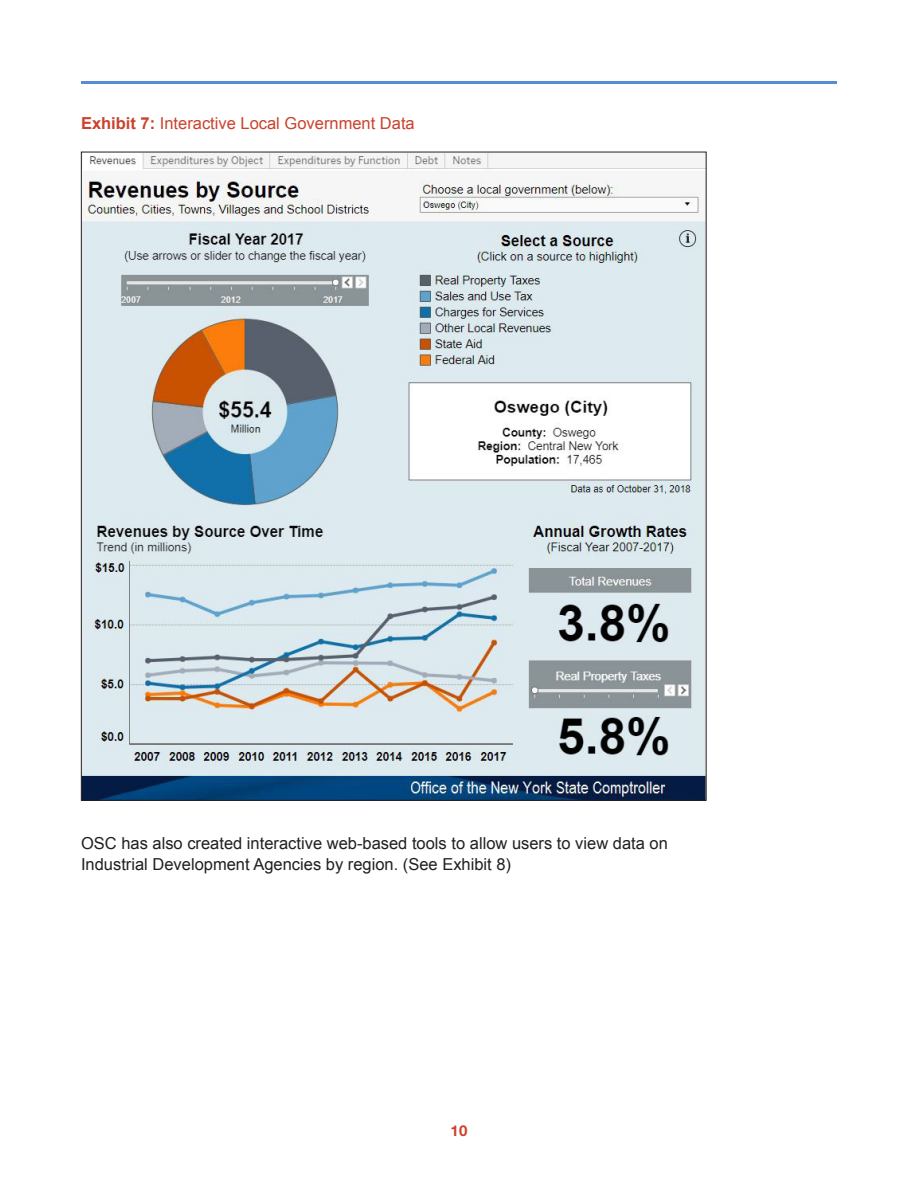
<style>
.page{position:relative;width:918px;height:1188px;background:#fff}
.page>*{position:absolute;margin:0;border:0;box-sizing:border-box;transform-origin:0 0}
._3_Body_Text{font:16.5px/21px "Arial";color:#231f20}
._7_Figures{font:16.5px "Arial";color:#ca422c}
.t1{font:700 15px "Helvetica Neue LT Std";color:#ca422c}
.s1{font-weight:700}
</style>
<div class="page">
<hr style="left:81px;top:81px;width:756px;height:3px;background:#558ed5">
<img style="left:83px;top:154px;width:621px;height:645px">
<p class="_7_Figures" style="left:81px;top:112px;width:335px"><span class="s1">Exhibit 7:</span> Interactive Local Government Data</p>
<p class="_3_Body_Text" style="left:81px;top:833px;width:588px">OSC has also created interactive web-based tools to allow users to view data on<br>Industrial Development Agencies by region. (See Exhibit 8)</p>
<p class="t1" style="left:451px;top:1121px;width:18px">10</p>
</div>
